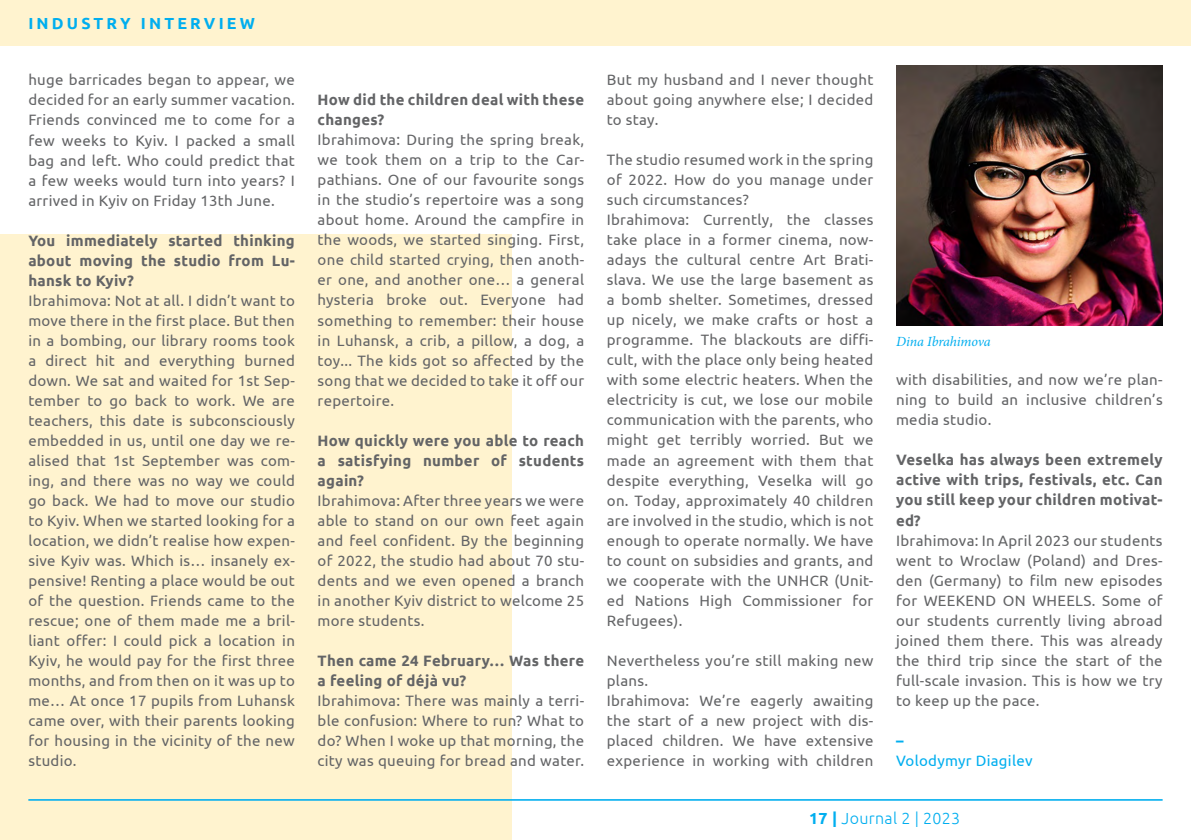
<style>
.page{position:relative;width:1191px;height:840px;background:#fff}
.page>*{position:absolute;margin:0;border:0;box-sizing:border-box;transform-origin:0 0}
.t1{font:700 16px "Ubuntu";letter-spacing:.2em;color:#00aeef}
.t2{font:300 16px "Ubuntu";letter-spacing:.02em;color:#00aeef}
.t3{font:15px/20px "Ubuntu";letter-spacing:.02em;color:#636466;text-align:justify}
.t4{font:700 15px/20px "Ubuntu";letter-spacing:.02em;color:#636466;text-align:justify}
.t5{font:15px "Ubuntu";letter-spacing:.02em;color:#00aeef}
.t6{font:700 15px "Ubuntu";color:#00aeef}
.t7{font:italic 14px "Minion Pro";letter-spacing:-.01em;color:#00aeef}
.s1{font-weight:700}
</style>
<div class="page">
<div style="left:0;top:0;width:1191px;height:45px;background:#fff3cf"></div>
<div style="left:0;top:234px;width:512px;height:605px;background:#fff3cf"></div>
<hr style="left:28px;top:798px;width:1134px;height:2px;background:#00aeef">
<img style="left:896px;top:65px;width:266px;height:260px">
<p class="t1" style="left:28px;top:14px;width:213px">In dus try In terv iew</p>
<p class="t3" style="left:28px;top:70px;width:268px">huge barricades began to appear, we decided for an early summer vacation.<br>Friends convinced me to come for a few weeks to Kyiv. I packed a small bag and left. Who could predict that a few weeks would turn into years? I arrived in Kyiv on Friday 13th June.</p>
<p class="t4" style="left:28px;top:230px;width:268px">You immediately started thinking about moving the studio from Lu&shy;hansk to Kyiv?</p>
<p class="t3" style="left:28px;top:290px;width:268px">Ibrahimova: Not at all. I didn’t want to move there in the first place. But then in a bombing, our library rooms took a direct hit and everything burned down. We sat and waited for 1st Sep&shy;tember to go back to work. We are teachers, this date is subconsciously embedded in us, until one day we re&shy;alised that 1st September was com&shy;ing, and there was no way we could go back. We had to move our studio to Kyiv. When we started looking for a location, we didn’t realise how expen&shy;sive Kyiv was. Which is… insanely ex&shy;pensive! Renting a place would be out of the question. Friends came to the rescue; one of them made me a bril&shy;liant offer: I could pick a location in Kyiv, he would pay for the first three months, and from then on it was up to me… At once 17 pupils from Luhansk came over, with their parents looking for housing in the vicinity of the new studio.</p>
<p class="t4" style="left:317px;top:90px;width:268px">How did the children deal with these changes?</p>
<p class="t3" style="left:317px;top:129px;width:268px">Ibrahimova: During the spring break, we took them on a trip to the Car&shy;pathians. One of our favourite songs in the studio’s repertoire was a song about home. Around the campfire in the woods, we started singing. First, one child started crying, then anoth&shy;er one, and another one… a general hysteria broke out. Everyone had something to remember: their house in Luhansk, a crib, a pillow, a dog, a toy... The kids got so affected by the song that we decided to take it off our repertoire.</p>
<p class="t4" style="left:317px;top:430px;width:268px">How quickly were you able to reach a satisfying number of students again?</p>
<p class="t3" style="left:317px;top:489px;width:268px">Ibrahimova: After three years we were able to stand on our own feet again and feel confident. By the beginning of 2022, the studio had about 70 stu&shy;dents and we even opened a branch in another Kyiv district to welcome 25 more students.</p>
<p class="t4" style="left:317px;top:650px;width:268px">Then came 24 February… Was there a feeling of déjà vu?</p>
<p class="t3" style="left:317px;top:689px;width:268px">Ibrahimova: There was mainly a terri&shy;ble confusion: Where to run? What to do? When I woke up that morning, the city was queuing for bread and water.</p>
<p class="t3" style="left:607px;top:69px;width:268px">But my husband and I never thought about going anywhere else; I decided to stay.</p>
<p class="t3" style="left:607px;top:149px;width:268px;text-align:left">The studio resumed work in the spring of 2022. How do you manage under such circumstances?<br>Ibrahimova: Currently, the classes take place in a former cinema, now&shy;adays the cultural centre Art Brati&shy;slava. We use the large basement as a bomb shelter. Sometimes, dressed up nicely, we make crafts or host a programme. The blackouts are diffi&shy;cult, with the place only being heated with some electric heaters. When the electricity is cut, we lose our mobile communication with the parents, who might get terribly worried. But we made an agreement with them that despite everything, Veselka will go on. Today, approximately 40 children are involved in the studio, which is not enough to operate normally. We have to count on subsidies and grants, and we cooperate with the UNHCR (Unit&shy;ed Nations High Commissioner for Refugees).</p>
<p class="t3" style="left:607px;top:649px;width:268px;text-align:left">Nevertheless you’re still making new plans.<br>Ibrahimova: We’re eagerly awaiting the start of a new project with dis&shy;placed children. We have extensive experience in working with children</p>
<p class="t7" style="left:896px;top:331px;width:96px">Dina Ibrahimova</p>
<p class="t3" style="left:896px;top:369px;width:268px">with disabilities, and now we’re plan&shy;ning to build an inclusive children’s media studio.</p>
<p class="t4" style="left:896px;top:449px;width:268px">Veselka has always been extremely active with trips, festivals, etc. Can you still keep your children motivat&shy;ed?</p>
<p class="t3" style="left:896px;top:529px;width:268px">Ibrahimova: In April 2023 our students went to Wroclaw (Poland) and Dres&shy;den (Germany) to film new episodes for WEEKEND ON WHEELS. Some of our students currently living abroad joined them there. This was already the third trip since the start of the full-scale invasion. This is how we try to keep up the pace.</p>
<p class="t6" style="left:896px;top:730px;width:9px">–</p>
<p class="t5" style="left:896px;top:750px;width:138px">Volodymyr Diagilev</p>
<p class="t2" style="left:809px;top:807px;width:153px"><span class="s1">17 |</span> Journal 2 | 2023</p>
</div>
